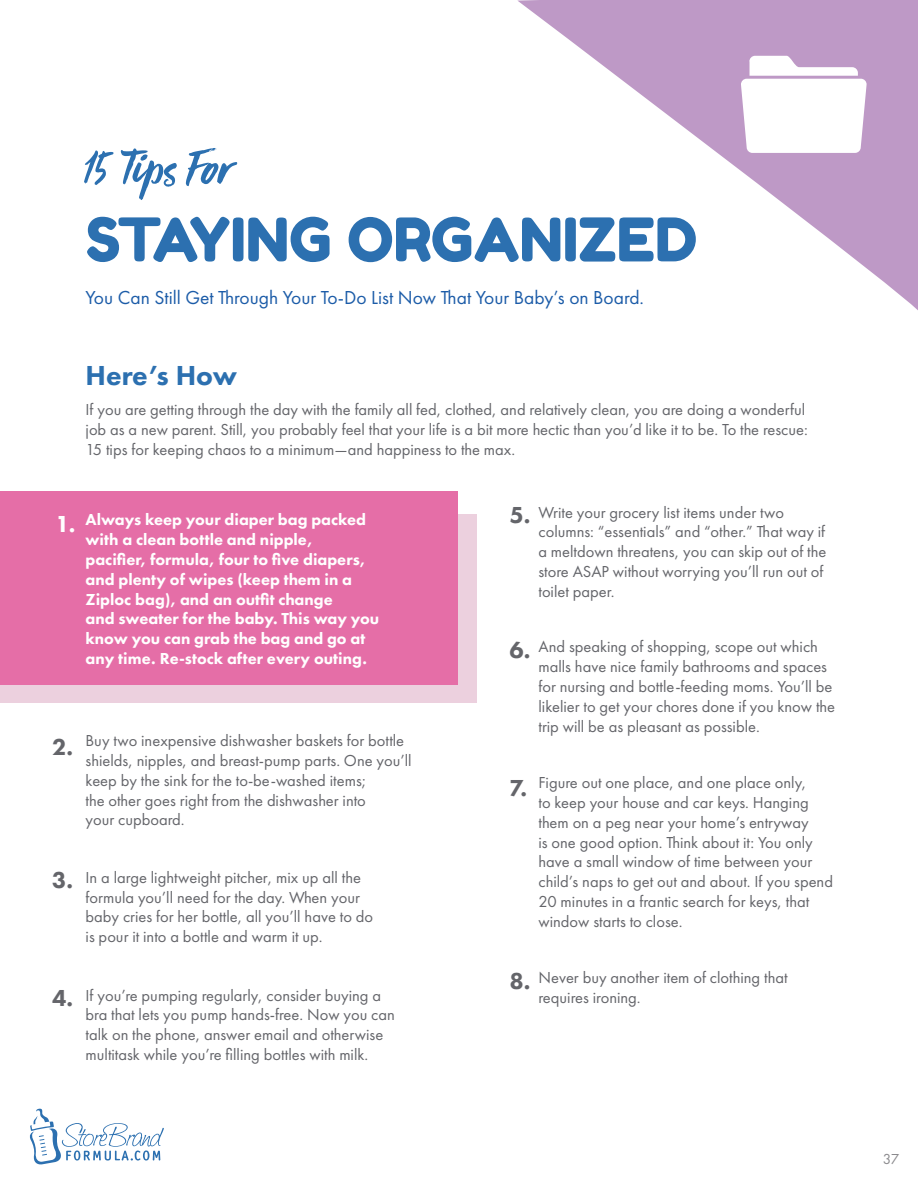
<style>
.page{position:relative;width:918px;height:1188px;background:#fff}
.page>*{position:absolute;margin:0;border:0;box-sizing:border-box;transform-origin:0 0}
.t1{font:60px "Fredoka One";color:#2c70b0}
.t2{font:54px "Viva Beautiful B";color:#2c70b0}
.t3{font:800 28.5px "Futura PT";color:#2c70b0}
.t4{font:800 24px "Futura PT";color:#64656a}
.t5{font:800 24px "Futura PT";color:#fff}
.t6{font:19.5px "Futura PT";color:#1c5ca8}
.t7{font:16.5px/19.8px "Futura PT";color:#64656a}
.t8{font:800 16.5px/19.8px "Futura PT";color:#fff}
.t9{font:15px "Futura PT";color:#8b8a8d}
</style>
<div class="page">
<div style="left:0;top:515px;width:476px;height:188px;background:#ecd0de"></div>
<div style="left:0;top:492px;width:458px;height:193px;background:#e56ea7"></div>
<svg style="left:30px;top:1109px;width:134px;height:55px"></svg>
<svg style="left:517px;top:0;width:401px;height:310px"></svg>
<svg style="left:741px;top:56px;width:126px;height:97px"></svg>
<h2 class="t2" style="left:86px;top:132px;width:149px">15 Tips For</h2>
<h1 class="t1" style="left:86px;top:203px;width:613px">STAYING ORGANIZED</h1>
<p class="t6" style="left:86px;top:286px;width:560px">You Can Still Get Through Your To-Do List Now That Your Baby’s on Board.</p>
<h3 class="t3" style="left:86px;top:357px;width:153px">Here’s How</h3>
<p class="t7" style="left:86px;top:400px;width:724px">If you are getting through the day with the family all fed, clothed, and relatively clean, you are doing a wonderful job as a new parent. Still, you probably feel that your life is a bit more hectic than you’d like it to be. To the rescue:<br>15 tips for keeping chaos to a minimum—and happiness to the max.</p>
<h3 class="t5" style="left:56px;top:509px;width:21px">1.</h3>
<p class="t8" style="left:86px;top:510px;width:295px">Always keep your diaper bag packed with a clean bottle and nipple,<br>pacifier, formula, four to five diapers, and plenty of wipes (keep them in a Ziploc bag), and an outfit change<br>and sweater for the baby. This way you know you can grab the bag and go at any time. Re-stock after every outing.</p>
<h3 class="t4" style="left:52px;top:732px;width:23px">2.</h3>
<p class="t7" style="left:86px;top:731px;width:328px">Buy two inexpensive dishwasher baskets for bottle shields, nipples, and breast-pump parts. One you’ll keep by the sink for the to-be-washed items;<br>the other goes right from the dishwasher into<br>your cupboard.</p>
<h3 class="t4" style="left:52px;top:865px;width:23px">3.</h3>
<p class="t7" style="left:86px;top:867px;width:289px">In a large lightweight pitcher, mix up all the formula you’ll need for the day. When your baby cries for her bottle, all you’ll have to do is pour it into a bottle and warm it up.</p>
<h3 class="t4" style="left:510px;top:500px;width:23px">5.</h3>
<p class="t7" style="left:538px;top:502px;width:289px">Write your grocery list items under two columns: “essentials” and “other.” That way if a meltdown threatens, you can skip out of the store ASAP without worrying you’ll run out of toilet paper.</p>
<h3 class="t4" style="left:510px;top:635px;width:23px">6.</h3>
<p class="t7" style="left:538px;top:637px;width:298px">And speaking of shopping, scope out which malls have nice family bathrooms and spaces for nursing and bottle-feeding moms. You’ll be likelier to get your chores done if you know the trip will be as pleasant as possible.</p>
<h3 class="t4" style="left:510px;top:773px;width:19px">7.</h3>
<p class="t7" style="left:538px;top:773px;width:296px">Figure out one place, and one place only,<br>to keep your house and car keys. Hanging them on a peg near your home’s entryway<br>is one good option. Think about it: You only have a small window of time between your child’s naps to get out and about. If you spend 20 minutes in a frantic search for keys, that window starts to close.</p>
<h3 class="t4" style="left:52px;top:983px;width:23px">4.</h3>
<p class="t7" style="left:86px;top:985px;width:311px">If you’re pumping regularly, consider buying a bra that lets you pump hands-free. Now you can talk on the phone, answer email and otherwise multitask while you’re filling bottles with milk.</p>
<h3 class="t4" style="left:510px;top:966px;width:23px">8.</h3>
<p class="t7" style="left:538px;top:968px;width:251px">Never buy another item of clothing that requires ironing.</p>
<p class="t9" style="left:883px;top:1150px;width:18px">37</p>
</div>
